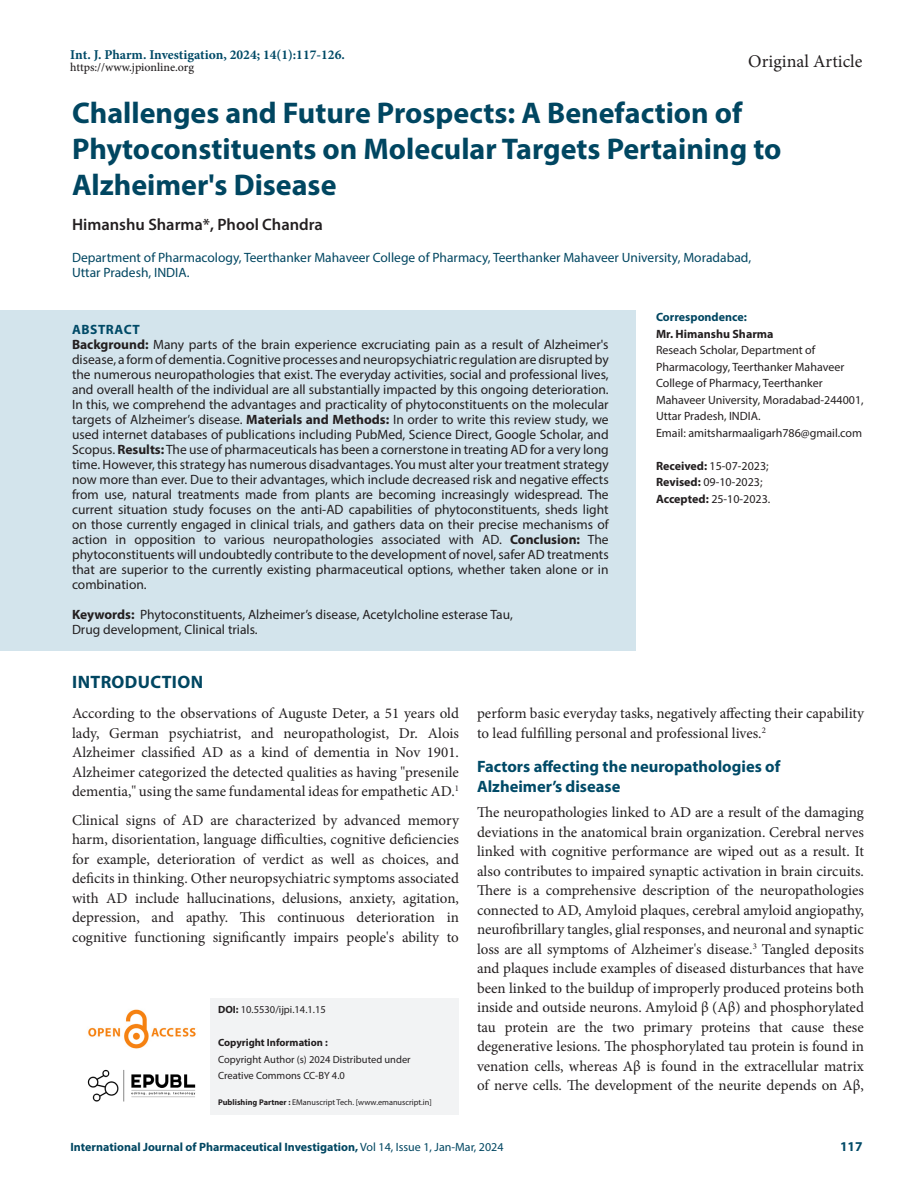
<style>
.page{position:relative;width:918px;height:1188px;background:#fff}
.page>*{position:absolute;margin:0;border:0;box-sizing:border-box;transform-origin:0 0}
.Art_Title{font:700 30px/36px "Myriad Pro";color:#004661}
.t1{font:18px "Minion Pro";color:#231f20}
.Intro_head{font:700 18px "Myriad Pro";letter-spacing:.02em;color:#004661}
.Heading_2{font:700 16.5px/19.5px "Myriad Pro";color:#004a67}
.Author_Names{font:600 16.5px "Myriad Pro";color:#231f20}
.Body_text__FO{font:15px/19.5px "Minion Pro";color:#231f20;text-align:justify}
.Body_text{font:15px/19.5px "Minion Pro";color:#231f20;text-align:justify}
.Abstract_TXT{font:13.5px/15px "Myriad Pro";color:#231f20;text-align:justify}
.Author_Affiliations{font:13.5px/15px "Myriad Pro";color:#004661}
.KY{font:13.5px/15px "Myriad Pro";color:#231f20}
.t2{font:700 13.5px "Minion Pro";color:#004a67}
.ABS_Heading{font:700 13.5px "Myriad Pro";letter-spacing:.04em;color:#004a67}
.Correspondence_AU_Af{font:12px/16.5px "Myriad Pro";color:#231f20}
.Correspondence_AU_Af-2{font:700 12px "Myriad Pro";color:#004661}
.Journal_Dates{font:12px/16.5px "Myriad Pro";color:#231f20}
.t3{font:500 12px "Minion Pro";letter-spacing:-.005em;color:#231f20}
.Correspondence_AU_Af-3{font:700 12px "Myriad Pro";color:#231f20}
.t4{font:10.5px/16.5px "Myriad Pro";color:#231f20}
.t5{font:700 10.5px "Myriad Pro";color:#231f20}
.t6{font:8.25px "Myriad Pro";color:#231f20}
.s1{font-weight:700}
.s2{font-weight:400}
</style>
<div class="page">
<img style="left:88px;top:1009px;width:108px;height:40px">
<img style="left:87px;top:1069px;width:109px;height:33px">
<div style="left:211px;top:998px;width:248px;height:36px;background:#f2f3f4"></div>
<div style="left:211px;top:1031px;width:248px;height:26px;background:#f2f3f4"></div>
<div style="left:211px;top:1048px;width:248px;height:25px;background:#f2f3f4"></div>
<div style="left:211px;top:1064px;width:248px;height:26px;background:#f2f3f4"></div>
<div style="left:211px;top:1084px;width:248px;height:30px;background:#f2f3f4"></div>
<div style="left:0;top:310px;width:636px;height:41px;background:#d3e4ec"></div>
<div style="left:0;top:326px;width:636px;height:280px;background:#d3e4ec"></div>
<div style="left:0;top:596px;width:636px;height:55px;background:#d3e4ec"></div>
<p class="t2" style="left:70px;top:45px;width:276px">Int. J. Pharm. Investigation, 2024; 14(1):117-126.</p>
<p class="t3" style="left:70px;top:59px;width:125px">https://www.jpionline.org</p>
<h2 class="t1" style="left:748px;top:49px;width:116px">Original Article</h2>
<p class="Art_Title" style="left:72px;top:94px;width:711px">Challenges and Future Prospects: A Benefaction of<br>Phytoconstituents on Molecular Targets Pertaining to<br>Alzheimer's Disease</p>
<p class="Author_Names" style="left:72px;top:214px;width:252px">Himanshu Sharma*, Phool Chandra</p>
<p class="Author_Affiliations" style="left:72px;top:250px;width:681px">Department of Pharmacology, Teerthanker Mahaveer College of Pharmacy, Teerthanker Mahaveer University, Moradabad,<br>Uttar Pradesh, INDIA.</p>
<p class="Correspondence_AU_Af-2" style="left:656px;top:309px;width:92px">Correspondence:</p>
<p class="Correspondence_AU_Af-3" style="left:656px;top:326px;width:119px">Mr. Himanshu Sharma</p>
<p class="Correspondence_AU_Af" style="left:656px;top:342px;width:209px">Reseach Scholar, Department of Pharmacology, Teerthanker Mahaveer College of Pharmacy, Teerthanker Mahaveer University, Moradabad-244001, Uttar Pradesh, INDIA.</p>
<p class="Correspondence_AU_Af" style="left:656px;top:424px;width:208px">Email: amitsharmaaligarh786@gmail.com</p>
<p class="ABS_Heading" style="left:72px;top:321px;width:69px">ABSTRACT</p>
<p class="Abstract_TXT" style="left:72px;top:337px;width:538px"><span class="s1">Background:</span> Many parts of the brain experience excruciating pain as a result of Alzheimer's disease, a form of dementia. Cognitive processes and neuropsychiatric regulation are disrupted by the numerous neuropathologies that exist. The everyday activities, social and professional lives, and overall health of the individual are all substantially impacted by this ongoing deterioration.<br>In this, we comprehend the advantages and practicality of phytoconstituents on the molecular targets of Alzheimer’s disease. <span class="s1">Materials and Methods:</span> In order to write this review study, we used internet databases of publications including PubMed, Science Direct, Google Scholar, and Scopus. <span class="s1">Results:</span> The use of pharmaceuticals has been a cornerstone in treating AD for a very long time. However, this strategy has numerous disadvantages. You must alter your treatment strategy now more than ever. Due to their advantages, which include decreased risk and negative effects from use, natural treatments made from plants are becoming increasingly widespread. The current situation study focuses on the anti-AD capabilities of phytoconstituents, sheds light on those currently engaged in clinical trials, and gathers data on their precise mechanisms of action in opposition to various neuropathologies associated with AD. <span class="s1">Conclusion:</span> The phytoconstituents will undoubtedly contribute to the development of novel, safer AD treatments that are superior to the currently existing pharmaceutical options, whether taken alone or in combination.</p>
<p class="KY" style="left:72px;top:607px;width:442px"><span class="s1">Keywords:</span> Phytoconstituents, Alzheimer’s disease, Acetylcholine esterase Tau,<br>Drug development, Clinical trials.</p>
<p class="Intro_head" style="left:72px;top:670px;width:132px">INTRODUCTION</p>
<p class="Body_text__FO" style="left:72px;top:704px;width:389px">According to the observations of Auguste Deter, a 51 years old lady, German psychiatrist, and neuropathologist, Dr. Alois Alzheimer classified AD as a kind of dementia in Nov 1901.<br>Alzheimer categorized the detected qualities as having "presenile dementia," using the same fundamental ideas for empathetic AD.<sup>1</sup></p>
<p class="Body_text" style="left:72px;top:810px;width:389px">Clinical signs of AD are characterized by advanced memory harm, disorientation, language difficulties, cognitive deficiencies for example, deterioration of verdict as well as choices, and deficits in thinking. Other neuropsychiatric symptoms associated with AD include hallucinations, delusions, anxiety, agitation, depression, and apathy. This continuous deterioration in cognitive functioning significantly impairs people's ability to</p>
<p class="Journal_Dates" style="left:656px;top:457px;width:116px"><span class="s1">Received:</span> 15-07-2023;<br><span class="s1">Revised:</span> 09-10-2023;<br><span class="s1">Accepted:</span> 25-10-2023.</p>
<p class="Body_text" style="left:477px;top:704px;width:389px">perform basic everyday tasks, negatively affecting their capability to lead fulfilling personal and professional lives.<sup>2</sup></p>
<p class="Heading_2" style="left:477px;top:756px;width:305px">Factors affecting the neuropathologies of<br>Alzheimer’s disease</p>
<p class="Body_text__FO" style="left:477px;top:803px;width:389px">The neuropathologies linked to AD are a result of the damaging deviations in the anatomical brain organization. Cerebral nerves linked with cognitive performance are wiped out as a result. It also contributes to impaired synaptic activation in brain circuits.<br>There is a comprehensive description of the neuropathologies connected to AD, Amyloid plaques, cerebral amyloid angiopathy, neurofibrillary tangles, glial responses, and neuronal and synaptic loss are all symptoms of Alzheimer's disease.<sup>3</sup> Tangled deposits and plaques include examples of diseased disturbances that have been linked to the buildup of improperly produced proteins both inside and outside neurons. Amyloid β (Aβ) and phosphorylated tau protein are the two primary proteins that cause these degenerative lesions. The phosphorylated tau protein is found in venation cells, whereas Aβ is found in the extracellular matrix of nerve cells. The development of the neurite depends on Aβ,</p>
<p class="t4" style="left:218px;top:1001px;width:109px"><span class="s1">DOI:</span> 10.5530/ijpi.14.1.15</p>
<p class="t5" style="left:218px;top:1036px;width:111px">Copyright Information :</p>
<p class="t4" style="left:218px;top:1051px;width:194px">Copyright Author (s) 2024 Distributed under<br>Creative Commons CC-BY 4.0</p>
<p class="t6" style="left:218px;top:1097px;width:215px"><span class="s1">Publishing Partner :</span> EManuscript Tech. [www.emanuscript.in]</p>
<p class="Correspondence_AU_Af-2" style="left:70px;top:1139px;width:435px">International Journal of Pharmaceutical Investigation, <span class="s2">Vol 14, Issue 1, Jan-Mar, 2024</span></p>
<p class="ABS_Heading" style="left:840px;top:1137px;width:24px">117</p>
</div>
